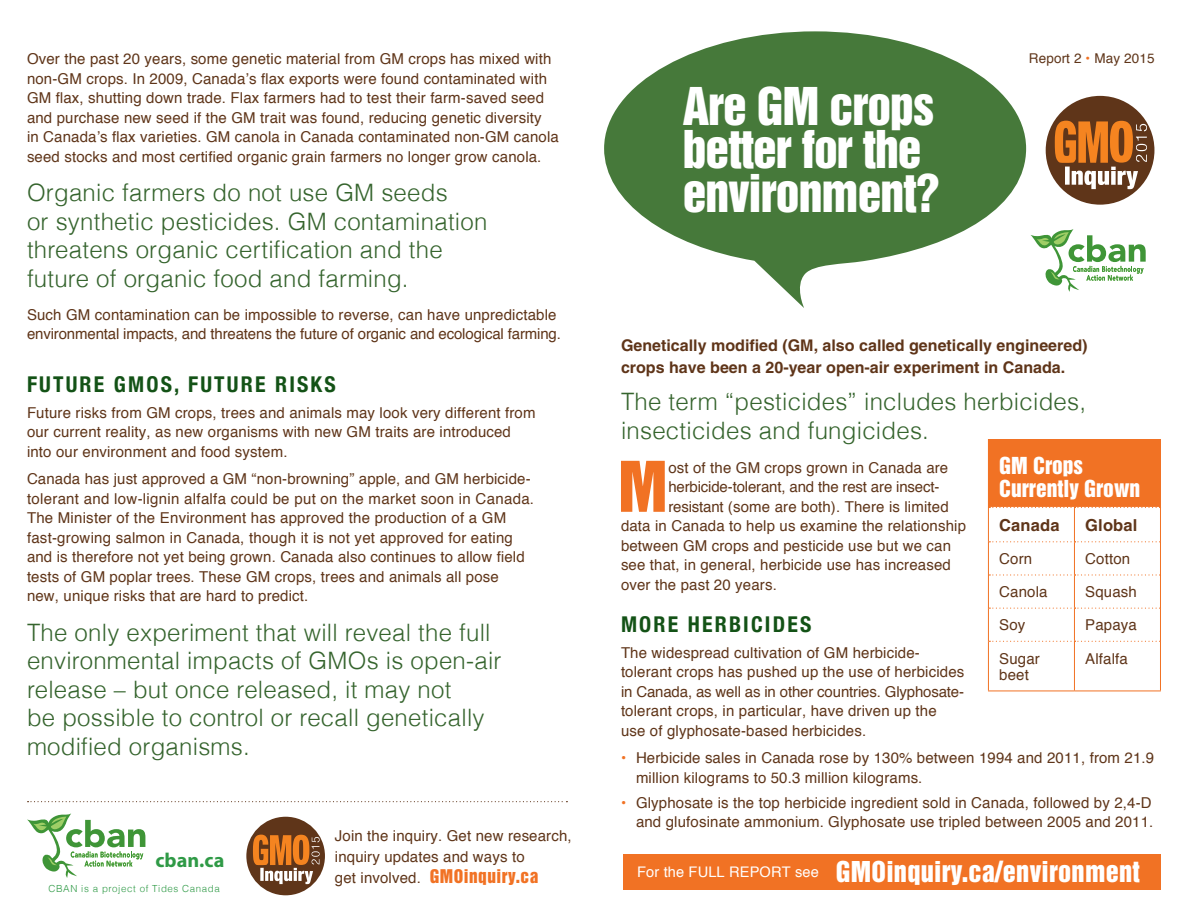
<style>
.page{position:relative;width:1188px;height:918px;background:#fff}
.page>*{position:absolute;margin:0;border:0;box-sizing:border-box;transform-origin:0 0}
.t1{font:63.75px "Helvetica Inserat";color:#f17224}
.t2{font:47.7px/43.2px "Helvetica Inserat";letter-spacing:-.02em;color:#fff}
.t3{font:26.25px "Helvetica Inserat";letter-spacing:.01em;color:#fff}
.t4{font:300 24px/28.5px "Helvetica";letter-spacing:.01em;color:#35642d}
.t5{font:700 condensed 21.75px "Helvetica Neue";letter-spacing:.1em;color:#135216}
.t6{font:21.45px/22.5px "Helvetica Inserat";color:#fff}
.t7{font:700 20.25px "Myriad Pro";color:#2f9a46}
.t8{font:17.25px "Helvetica Inserat";letter-spacing:.03em;color:#f17224}
.t9{font:700 16.5px "Helvetica";letter-spacing:.01em;color:#5f3519}
.t10{font:700 16.05px/21.8px "Helvetica";color:#5f3519}
.t11{font:15px/19.5px "Helvetica";letter-spacing:.01em;color:#5f3519}
.t12{font:15px/19.5px "Helvetica";letter-spacing:-.01em;color:#5f3519}
.t13{font:14.55px "Helvetica";letter-spacing:.01em;color:#fff}
.t14{font:13.5px "Helvetica";letter-spacing:.01em;color:#5f3519}
.t15{font:300 9.75px "Helvetica";letter-spacing:.06em;color:#2f9a46}
.s1{font-family:"Helvetica";font-size:15px;color:#5f3519}
.s2{color:#f17224}
</style>
<div class="page">
<div style="left:246px;top:817px;width:79px;height:78px;background:#5f3519;border-radius:50%"></div>
<svg style="left:253px;top:835px;width:67px;height:49px"></svg>
<svg style="left:28px;top:801px;width:539px;height:1px"></svg>
<div style="left:623px;top:854px;width:538px;height:36px;background:#f17224"></div>
<svg style="left:604px;top:31px;width:422px;height:277px;fill:#46793a"></svg>
<svg style="left:1030px;top:229px;width:116px;height:63px"></svg>
<div style="left:1046px;top:96px;width:108px;height:109px;background:#5f3519;border-radius:50%"></div>
<svg style="left:1055px;top:121px;width:92px;height:68px"></svg>
<div style="left:988px;top:430px;width:172px;height:77px;background:#f17224"></div>
<hr style="left:988px;top:507px;width:1px;height:35px;background:#f17224">
<hr style="left:1160px;top:507px;width:1px;height:35px;background:#f17224">
<hr style="left:988px;top:542px;width:1px;height:33px;background:#f17224">
<hr style="left:1160px;top:542px;width:1px;height:33px;background:#f17224">
<hr style="left:988px;top:575px;width:1px;height:33px;background:#f17224">
<hr style="left:1160px;top:575px;width:1px;height:33px;background:#f17224">
<hr style="left:988px;top:608px;width:1px;height:33px;background:#f17224">
<hr style="left:1160px;top:608px;width:1px;height:33px;background:#f17224">
<hr style="left:988px;top:641px;width:1px;height:50px;background:#f17224">
<hr style="left:1160px;top:641px;width:1px;height:50px;background:#f17224">
<hr style="left:988px;top:691px;width:86px;height:1px;background:#f17224">
<hr style="left:1074px;top:691px;width:87px;height:1px;background:#f17224">
<hr style="left:1074px;top:508px;width:1px;height:33px;background:#f17224">
<hr style="left:1074px;top:542px;width:1px;height:32px;background:#f17224">
<hr style="left:1074px;top:576px;width:1px;height:32px;background:#f17224">
<hr style="left:1074px;top:609px;width:1px;height:32px;background:#f17224">
<hr style="left:1074px;top:642px;width:1px;height:49px;background:#f17224">
<svg style="left:989px;top:541px;width:171px;height:1px"></svg>
<svg style="left:989px;top:574px;width:171px;height:2px"></svg>
<svg style="left:989px;top:608px;width:171px;height:1px"></svg>
<svg style="left:989px;top:641px;width:171px;height:1px"></svg>
<hr style="left:1160px;top:431px;width:1px;height:76px;background:#f17224">
<svg style="left:989px;top:507px;width:171px;height:1px"></svg>
<div style="left:980px;top:420px;width:194px;height:18px;background:#fff"></div>
<svg style="left:27px;top:813px;width:118px;height:65px"></svg>
<p class="t11" style="left:27px;top:49px;width:533px">Over the past 20 years, some genetic material from GM crops has mixed with non-GM crops. In 2009, Canada’s flax exports were found contaminated with GM flax, shutting down trade. Flax farmers had to test their farm-saved seed and purchase new seed if the GM trait was found, reducing genetic diversity<br>in Canada’s flax varieties. GM canola in Canada contaminated non-GM canola seed stocks and most certified organic grain farmers no longer grow canola.</p>
<h3 class="t4" style="left:27px;top:178px;width:462px">Organic farmers do not use GM seeds<br>or synthetic pesticides. GM contamination threatens organic certification and the future of organic food and farming.</h3>
<p class="t12" style="left:27px;top:304px;width:535px">Such GM contamination can be impossible to reverse, can have unpredictable environmental impacts, and threatens the future of organic and ecological farming.</p>
<h3 class="t5" style="left:27px;top:371px;width:310px">FUTURE GMOS, FUTURE RISKS</h3>
<p class="t11" style="left:27px;top:402px;width:510px">Future risks from GM crops, trees and animals may look very different from our current reality, as new organisms with new GM traits are introduced into our environment and food system.</p>
<p class="t11" style="left:27px;top:469px;width:509px">Canada has just approved a GM “non-browning” apple, and GM herbicide&shy;tolerant and low-lignin alfalfa could be put on the market soon in Canada.<br>The Minister of the Environment has approved the production of a GM fast-growing salmon in Canada, though it is not yet approved for eating and is therefore not yet being grown. Canada also continues to allow field tests of GM poplar trees. These GM crops, trees and animals all pose new, unique risks that are hard to predict.</p>
<h3 class="t4" style="left:27px;top:618px;width:476px">The only experiment that will reveal the full environmental impacts of GMOs is open-air release – but once released, it may not<br>be possible to control or recall genetically modified organisms.</h3>
<h3 class="t7" style="left:156px;top:847px;width:70px">cban.ca</h3>
<p class="t15" style="left:49px;top:882px;width:173px">CBAN is a project of Tides Canada</p>
<p class="t11" style="left:335px;top:825px;width:238px;line-height:21px">Join the inquiry. Get new research, inquiry updates and ways to</p>
<p class="t8" style="left:335px;top:866px;width:205px"><span class="s1">get involved.</span> GMOinquiry.ca</p>
<h2 class="t2" style="left:683px;top:85px;width:258px">Are GM crops better for the environment?</h2>
<p class="t14" style="left:1029px;top:49px;width:127px">Report 2 <span class="s2">•</span> May 2015</p>
<p class="t10" style="left:621px;top:334px;width:468px">Genetically modified (GM, also called genetically engineered) crops have been a 20-year open-air experiment in Canada.</p>
<h3 class="t4" style="left:621px;top:387px;width:467px">The term “pesticides” includes herbicides, insecticides and fungicides.</h3>
<h3 class="t6" style="left:999px;top:455px;width:142px">GM Crops<br>Currently Grown</h3>
<p class="t9" style="left:999px;top:515px;width:62px">Canada</p>
<p class="t9" style="left:1085px;top:515px;width:54px">Global</p>
<p class="t11" style="left:999px;top:549px;width:34px">Corn</p>
<p class="t11" style="left:1085px;top:549px;width:46px">Cotton</p>
<p class="t11" style="left:999px;top:582px;width:50px">Canola</p>
<p class="t11" style="left:1085px;top:582px;width:53px">Squash</p>
<p class="t11" style="left:999px;top:615px;width:28px">Soy</p>
<p class="t11" style="left:1085px;top:615px;width:53px">Papaya</p>
<p class="t11" style="left:999px;top:650px;width:42px;line-height:16.5px">Sugar beet</p>
<p class="t11" style="left:1085px;top:648px;width:44px">Alfalfa</p>
<h1 class="t1" style="left:618px;top:449px;width:51px">M</h1>
<p class="t11" style="left:668px;top:457px;width:281px">ost of the GM crops grown in Canada are</p>
<p class="t12" style="left:668px;top:477px;width:273px">herbicide-tolerant, and the rest are insect-</p>
<p class="t11" style="left:668px;top:496px;width:282px">resistant (some are both). There is limited</p>
<p class="t11" style="left:621px;top:516px;width:347px">data in Canada to help us examine the relationship</p>
<p class="t11" style="left:621px;top:535px;width:332px">between GM crops and pesticide use but we can</p>
<p class="t11" style="left:621px;top:555px;width:331px">see that, in general, herbicide use has increased</p>
<p class="t11" style="left:621px;top:574px;width:157px">over the past 20 years.</p>
<h3 class="t5" style="left:621px;top:611px;width:192px">MORE HERBICIDES</h3>
<p class="t11" style="left:621px;top:642px;width:345px">The widespread cultivation of GM herbicide&shy;tolerant crops has pushed up the use of herbicides in Canada, as well as in other countries. Glyphosate&shy;tolerant crops, in particular, have driven up the use of glyphosate-based herbicides.</p>
<p class="t11" style="left:636px;top:748px;width:520px;text-indent:-15px"><span class="s2">•</span> Herbicide sales in Canada rose by 130% between 1994 and 2011, from 21.9 million kilograms to 50.3 million kilograms.</p>
<p class="t11" style="left:621px;top:792px;width:534px;text-align:right"><span class="s2">•</span> Glyphosate is the top herbicide ingredient sold in Canada, followed by 2,4-D and glufosinate ammonium. Glyphosate use tripled between 2005 and 2011.</p>
<p class="t13" style="left:637px;top:863px;width:183px">For the full report see</p>
<h3 class="t3" style="left:836px;top:856px;width:305px">GMOinquiry.ca/environment</h3>
</div>
